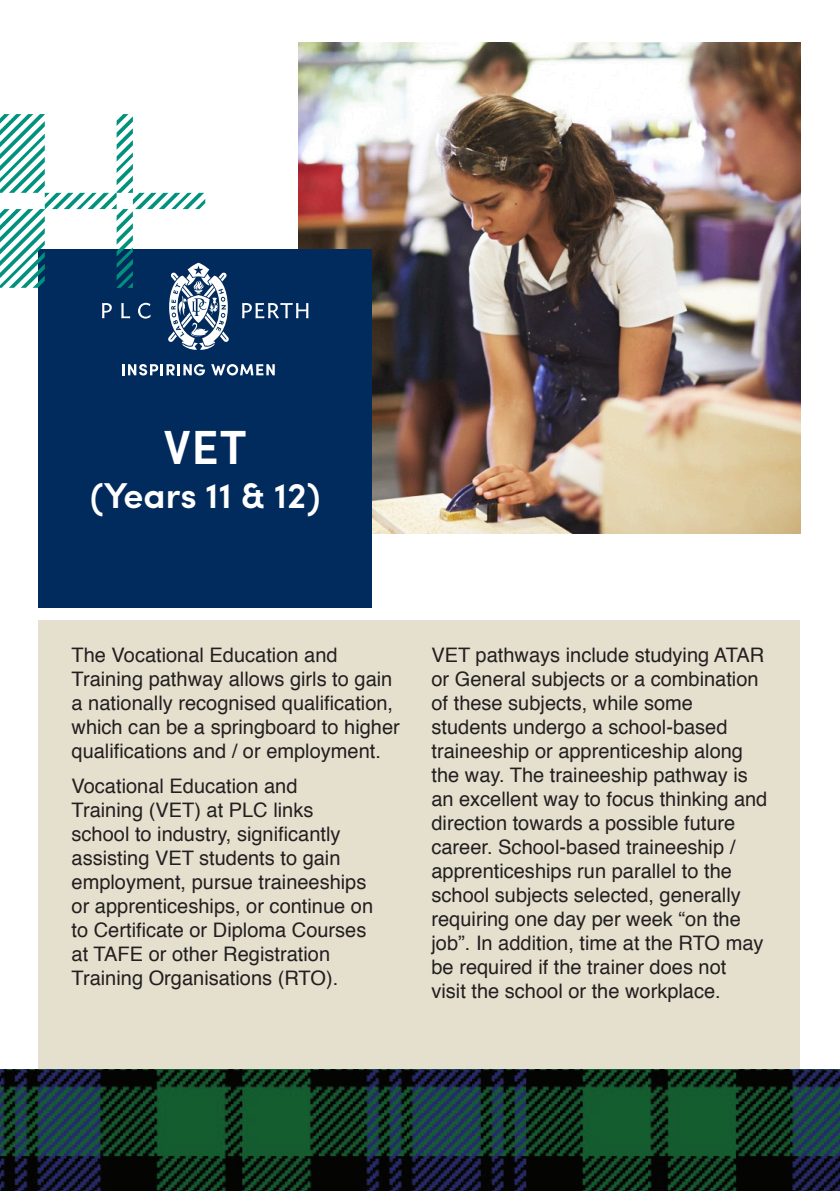
<style>
.page{position:relative;width:840px;height:1191px;background:#fff}
.page>*{position:absolute;margin:0;border:0;box-sizing:border-box;transform-origin:0 0}
.t1{font:600 48px "Sofia Pro";color:#fff}
.t2{font:600 36px "Sofia Pro";color:#fff}
.t3{font:20px/24px "Helvetica";color:#231f20}
</style>
<div class="page">
<img style="left:298px;top:43px;width:502px;height:490px">
<div style="left:39px;top:621px;width:761px;height:448px;background:#e5e0ce"></div>
<img style="left:0;top:1069px;width:839px;height:122px">
<div style="left:39px;top:249px;width:333px;height:359px;background:#002b5c"></div>
<svg style="left:122px;top:364px;width:83px;height:11px"></svg>
<svg style="left:211px;top:364px;width:63px;height:11px"></svg>
<svg style="left:242px;top:303px;width:66px;height:15px"></svg>
<svg style="left:0;top:114px;width:229px;height:236px"></svg>
<p class="t1" style="left:163px;top:411px;width:85px">VET</p>
<p class="t2" style="left:90px;top:467px;width:231px">(Years 11 &amp; 12)</p>
<p class="t3" style="left:72px;top:643px;width:329px">The Vocational Education and Training pathway allows girls to gain a nationally recognised qualification, which can be a springboard to higher qualifications and / or employment.</p>
<p class="t3" style="left:72px;top:774px;width:303px">Vocational Education and<br>Training (VET) at PLC links school to industry, significantly assisting VET students to gain employment, pursue traineeships or apprenticeships, or continue on to Certificate or Diploma Courses at TAFE or other Registration<br>Training Organisations (RTO).</p>
<p class="t3" style="left:431px;top:643px;width:337px">VET pathways include studying ATAR or General subjects or a combination of these subjects, while some students undergo a school-based traineeship or apprenticeship along the way. The traineeship pathway is an excellent way to focus thinking and direction towards a possible future career. School-based traineeship / apprenticeships run parallel to the school subjects selected, generally requiring one day per week “on the job”. In addition, time at the RTO may be required if the trainer does not<br>visit the school or the workplace.</p>
</div>
